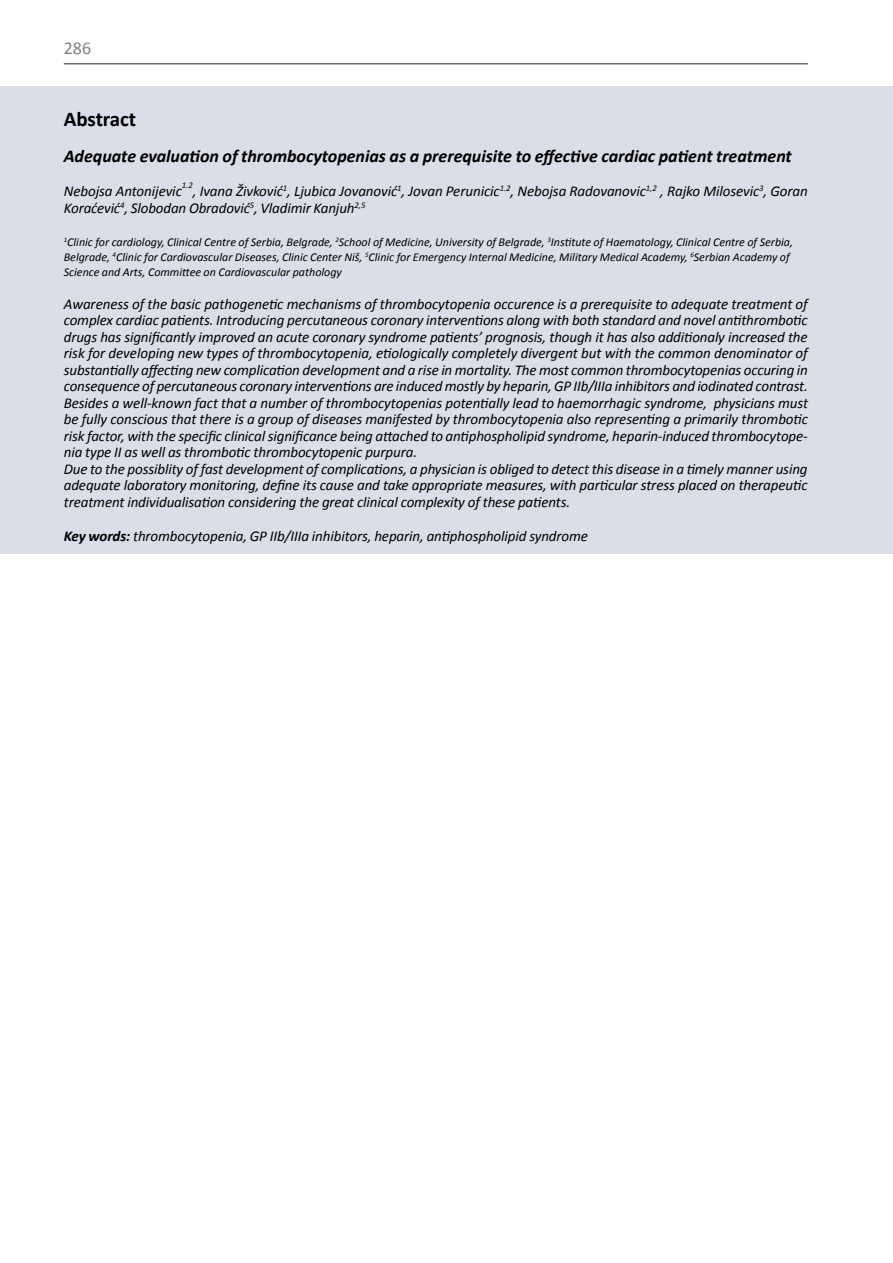
<style>
.page{position:relative;width:893px;height:1263px;background:#fff}
.page>*{position:absolute;margin:0;border:0;box-sizing:border-box;transform-origin:0 0}
.t1{font:700 21px "Calibri";letter-spacing:-.005em;color:#000}
.t2{font:italic 700 18px "Calibri";color:#000}
.t3{font:18px "Calibri";color:#808285}
.t4{font:italic 15px/16.5px "Calibri";letter-spacing:-.01em;color:#000}
.t5{font:italic 12px/15px "Calibri";color:#000}
.t6{font:italic 8.7px "Calibri";color:#000}
.s1{font-weight:700}
</style>
<div class="page">
<hr style="left:64px;top:63px;width:744px;height:2px;background:#6d6e71">
<div style="left:0;top:86px;width:893px;height:467px;background:#dbdde8"></div>
<p class="t3" style="left:64px;top:37px;width:29px">286</p>
<p class="t1" style="left:64px;top:105px;width:74px">Abstract</p>
<p class="t2" style="left:64px;top:144px;width:730px">Adequate evaluation of thrombocytopenias as a prerequisite to effective cardiac patient treatment</p>
<p class="t4" style="left:64px;top:182px;width:120px">Nebojsa Antonijevic</p>
<p class="t6" style="left:182px;top:179px;width:12px">1.2</p>
<p class="t4" style="left:64px;top:182px;width:746px;text-indent:129px">, Ivana Živković<sup>1</sup>, Ljubica Jovanović<sup>1</sup>, Jovan Perunicic<sup>1.2</sup>, Nebojsa Radovanovic<sup>1,2</sup> , Rajko Milosevic<sup>3</sup>, Goran<br>Koraćević<sup>4</sup>, Slobodan Obradović<sup>5</sup>, Vladimir Kanjuh<sup>2,5</sup></p>
<p class="t5" style="left:64px;top:234px;width:731px"><sup>1</sup>Clinic for cardiology, Clinical Centre of Serbia, Belgrade, <sup>2</sup>School of Medicine, University of Belgrade, <sup>3</sup>Institute of Haematology, Clinical Centre of Serbia,<br>Belgrade, <sup>4</sup>Clinic for Cardiovascular Diseases, Clinic Center Niš, <sup>5</sup>Clinic for Emergency Internal Medicine, Military Medical Academy, <sup>6</sup>Serbian Academy of<br>Science and Arts, Committee on Cardiovascular pathology</p>
<p class="t4" style="left:64px;top:295px;width:746px">Awareness of the basic pathogenetic mechanisms of thrombocytopenia occurence is a prerequisite to adequate treatment of complex cardiac patients. Introducing percutaneous coronary interventions along with both standard and novel antithrombotic drugs has significantly improved an acute coronary syndrome patients’ prognosis, though it has also additionaly increased the risk for developing new types of thrombocytopenia, etiologically completely divergent but with the common denominator of substantially affecting new complication development and a rise in mortality. The most common thrombocytopenias occuring in consequence of percutaneous coronary interventions are induced mostly by heparin, GP IIb/IIIa inhibitors and iodinated contrast.<br>Besides a well-known fact that a number of thrombocytopenias potentially lead to haemorrhagic syndrome, physicians must be fully conscious that there is a group of diseases manifested by thrombocytopenia also representing a primarily thrombotic risk factor, with the specific clinical significance being attached to antiphospholipid syndrome, heparin-induced thrombocytope&shy;nia type II as well as thrombotic thrombocytopenic purpura.<br>Due to the possiblity of fast development of complications, a physician is obliged to detect this disease in a timely manner using adequate laboratory monitoring, define its cause and take appropriate measures, with particular stress placed on therapeutic treatment individualisation considering the great clinical complexity of these patients.</p>
<p class="t4" style="left:64px;top:527px;width:526px"><span class="s1">Key words:</span> thrombocytopenia, GP IIb/IIIa inhibitors, heparin, antiphospholipid syndrome</p>
</div>
